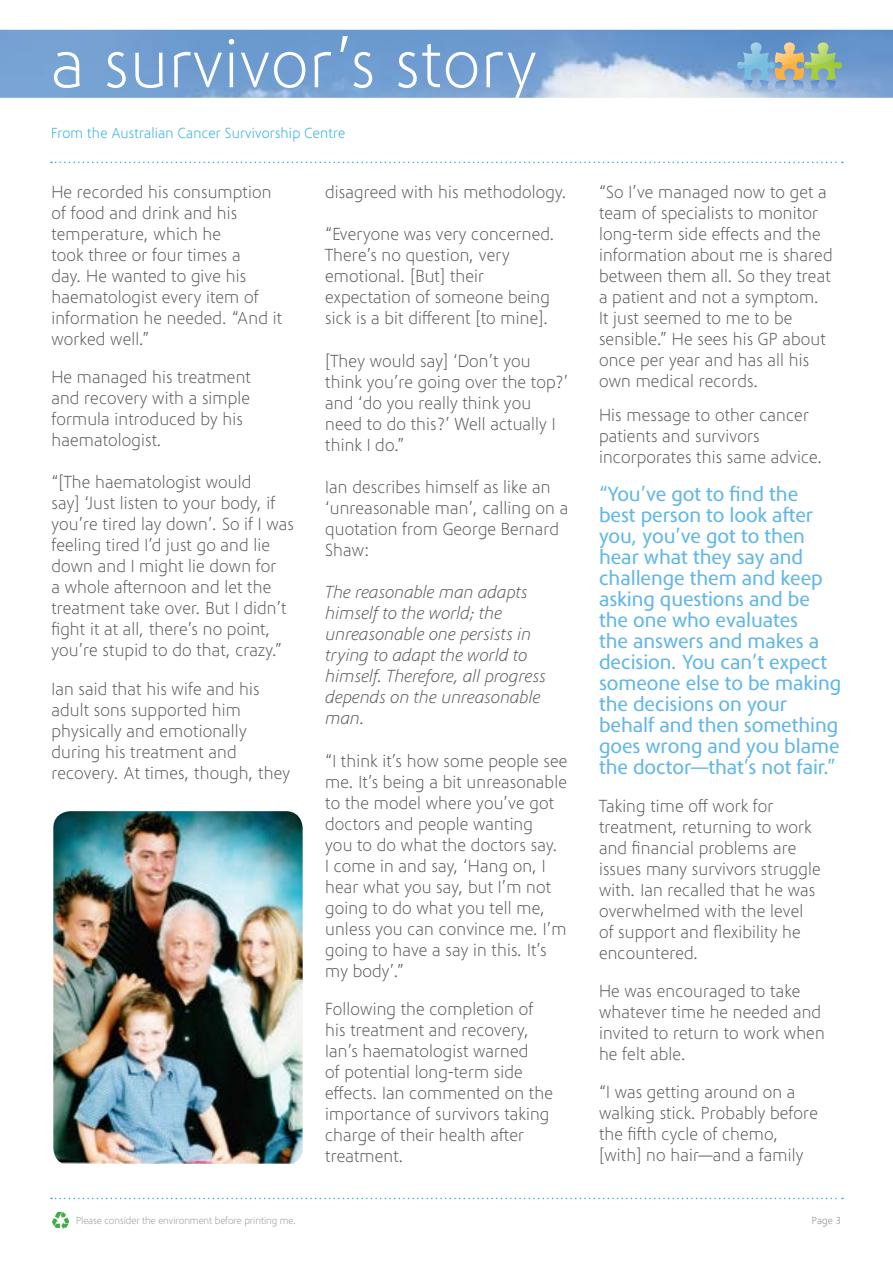
<style>
.page{position:relative;width:893px;height:1263px;background:#fff}
.page>*{position:absolute;margin:0;border:0;box-sizing:border-box;transform-origin:0 0}
.t1{font:300 70.5px "Phoenica";color:#fff}
.t2{font:21px/21px "Phoenica";letter-spacing:-.005em;color:#63b7e6}
.t3{font:300 18px/21px "Phoenica";letter-spacing:-.005em;color:#58595b}
.t4{font:italic 300 18px/21px "Phoenica";letter-spacing:-.005em;color:#58595b}
.t5{font:300 15px "Phoenica";color:#27aae1}
.t6{font:300 10.5px "Phoenica";letter-spacing:-.02em;color:#939598}
.t7{font:300 10.5px "Phoenica";color:#808285}
</style>
<div class="page">
<img style="left:0;top:30px;width:893px;height:68px">
<svg style="left:52px;top:1212px;width:17px;height:17px"></svg>
<svg style="left:51px;top:162px;width:792px;height:1px"></svg>
<svg style="left:737px;top:43px;width:105px;height:37px;background:#94b0a6"></svg>
<img style="left:737px;top:80px;width:105px;height:13px">
<svg style="left:51px;top:1198px;width:792px;height:1px"></svg>
<img style="left:53px;top:811px;width:250px;height:353px">
<h1 class="t1" style="left:51px;top:25px;width:488px">a survivor’s story</h1>
<p class="t5" style="left:51px;top:125px;width:296px">From the Australian Cancer Survivorship Centre</p>
<p class="t3" style="left:51px;top:182px;width:232px">He recorded his consumption of food and drink and his temperature, which he<br>took three or four times a<br>day. He wanted to give his haematologist every item of information he needed. “And it worked well.”</p>
<p class="t3" style="left:51px;top:367px;width:201px">He managed his treatment and recovery with a simple formula introduced by his haematologist.</p>
<p class="t3" style="left:51px;top:472px;width:244px">“[The haematologist would<br>say] ‘Just listen to your body, if you’re tired lay down’. So if I was feeling tired I’d just go and lie down and I might lie down for<br>a whole afternoon and let the treatment take over. But I didn’t fight it at all, there’s no point, you’re stupid to do that, crazy.”</p>
<p class="t3" style="left:51px;top:678px;width:240px">Ian said that his wife and his adult sons supported him physically and emotionally during his treatment and recovery. At times, though, they</p>
<p class="t3" style="left:325px;top:182px;width:243px">disagreed with his methodology.</p>
<p class="t3" style="left:325px;top:224px;width:231px">“Everyone was very concerned.<br>There’s no question, very emotional. [But] their expectation of someone being sick is a bit different [to mine].</p>
<p class="t3" style="left:325px;top:351px;width:245px">[They would say] ‘Don’t you think you’re going over the top?’ and ‘do you really think you need to do this?’ Well actually I think I do.”</p>
<p class="t3" style="left:325px;top:477px;width:245px">Ian describes himself as like an ‘unreasonable man’, calling on a quotation from George Bernard<br>Shaw:</p>
<p class="t4" style="left:325px;top:582px;width:222px">The reasonable man adapts himself to the world; the unreasonable one persists in trying to adapt the world to himself. Therefore, all progress depends on the unreasonable man.</p>
<p class="t3" style="left:325px;top:750px;width:244px">“I think it’s how some people see me. It’s being a bit unreasonable to the model where you’ve got doctors and people wanting<br>you to do what the doctors say.<br>I come in and say, ‘Hang on, I hear what you say, but I’m not going to do what you tell me, unless you can convince me. I’m going to have a say in this. It’s my body’.”</p>
<p class="t3" style="left:325px;top:998px;width:229px">Following the completion of his treatment and recovery,<br>Ian’s haematologist warned<br>of potential long-term side effects. Ian commented on the importance of survivors taking charge of their health after treatment.</p>
<p class="t3" style="left:599px;top:182px;width:235px">“So I’ve managed now to get a team of specialists to monitor long-term side effects and the information about me is shared between them all. So they treat a patient and not a symptom.<br>It just seemed to me to be sensible.” He sees his GP about once per year and has all his own medical records.</p>
<p class="t3" style="left:599px;top:405px;width:225px">His message to other cancer patients and survivors incorporates this same advice.</p>
<p class="t2" style="left:599px;top:484px;width:244px">“You’ve got to find the<br>best person to look after you, you’ve got to then hear what they say and challenge them and keep asking questions and be the one who evaluates<br>the answers and makes a decision. You can’t expect someone else to be making the decisions on your behalf and then something goes wrong and you blame the doctor—that’s not fair.”</p>
<p class="t3" style="left:599px;top:796px;width:223px">Taking time off work for treatment, returning to work and financial problems are issues many survivors struggle with. Ian recalled that he was overwhelmed with the level of support and flexibility he encountered.</p>
<p class="t3" style="left:599px;top:981px;width:227px">He was encouraged to take whatever time he needed and invited to return to work when he felt able.</p>
<p class="t3" style="left:599px;top:1082px;width:221px">“I was getting around on a walking stick. Probably before the fifth cycle of chemo, [with] no hair—and a family</p>
<p class="t6" style="left:76px;top:1215px;width:222px">Please consider the environment before printing me.</p>
<p class="t7" style="left:812px;top:1215px;width:31px">Page 3</p>
</div>
